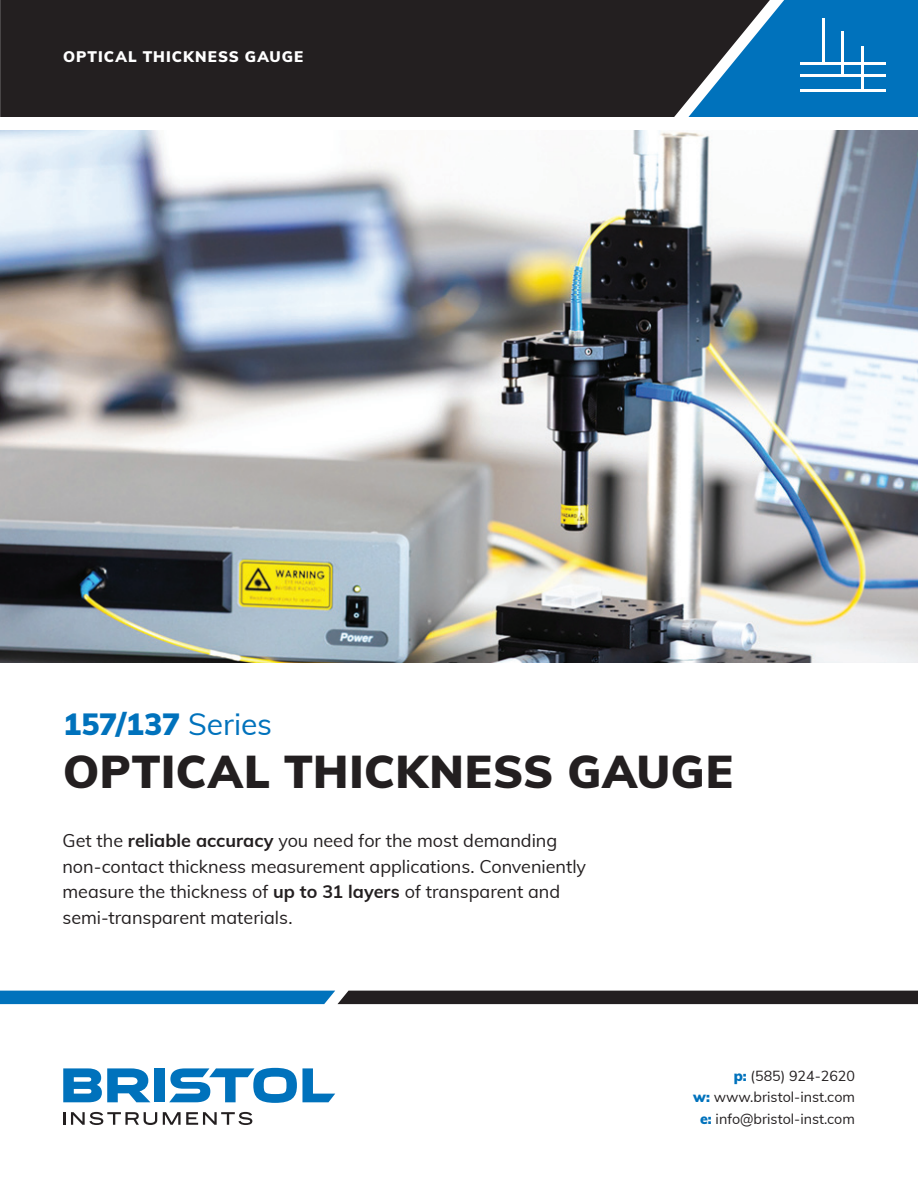
<style>
.page{position:relative;width:918px;height:1188px;background:#fff}
.page>*{position:absolute;margin:0;border:0;box-sizing:border-box;transform-origin:0 0}
.t1{font:900 45px "Muli";letter-spacing:.015em;color:#231f20}
.t2{font:900 30px "Muli";letter-spacing:.005em;color:#0072bc}
.t3{font:18px/25.5px "Muli";color:#231f20}
.t4{font:900 15px "Muli";letter-spacing:.07em;color:#fff}
.t5{font:14.25px/21.5px "Muli";color:#231f20;text-align:right}
.s1{font-weight:400}
.s2{font-weight:700}
.s3{font-weight:900;color:#0072bc}
</style>
<div class="page">
<img style="left:0;top:130px;width:918px;height:533px">
<div style="left:0;top:0;width:688px;height:117px;background:#231f20"></div>
<svg style="left:688px;top:0;width:230px;height:117px;background:#166da7"></svg>
<svg style="left:63px;top:1068px;width:87px;height:34px"></svg>
<div style="left:154px;top:1068px;width:11px;height:34px;background:#0072bc"></div>
<svg style="left:169px;top:1068px;width:166px;height:35px"></svg>
<svg style="left:63px;top:1112px;width:2px;height:13px"></svg>
<svg style="left:71px;top:1112px;width:86px;height:13px"></svg>
<svg style="left:163px;top:1112px;width:89px;height:13px"></svg>
<svg style="left:0;top:991px;width:918px;height:13px;background:#19405b"></svg>
<hr style="left:823px;top:18px;width:2px;height:45px;background:#fff">
<hr style="left:800px;top:62px;width:86px;height:3px;background:#fff">
<hr style="left:842px;top:31px;width:2px;height:45px;background:#fff">
<hr style="left:800px;top:75px;width:86px;height:2px;background:#fff">
<hr style="left:861px;top:46px;width:2px;height:45px;background:#fff">
<hr style="left:800px;top:89px;width:86px;height:3px;background:#fff">
<p class="t4" style="left:63px;top:47px;width:242px">OPTICAL THICKNESS GAUGE</p>
<h2 class="t2" style="left:63px;top:705px;width:211px">157/137 <span class="s1">Series</span></h2>
<h1 class="t1" style="left:63px;top:743px;width:671px">OPTICAL THICKNESS GAUGE</h1>
<p class="t3" style="left:62px;top:828px;width:525px">Get the <span class="s2">reliable accuracy</span> you need for the most demanding non-contact thickness measurement applications. Conveniently measure the thickness of <span class="s2">up to 31 layers</span> of transparent and semi-transparent materials.</p>
<p class="t5" style="left:693px;top:1065px;width:163px"><span class="s3">p:</span> (585) 924-2620<br><span class="s3">w:</span> www.bristol-inst.com <span class="s3">e:</span> info@bristol-inst.com</p>
</div>
